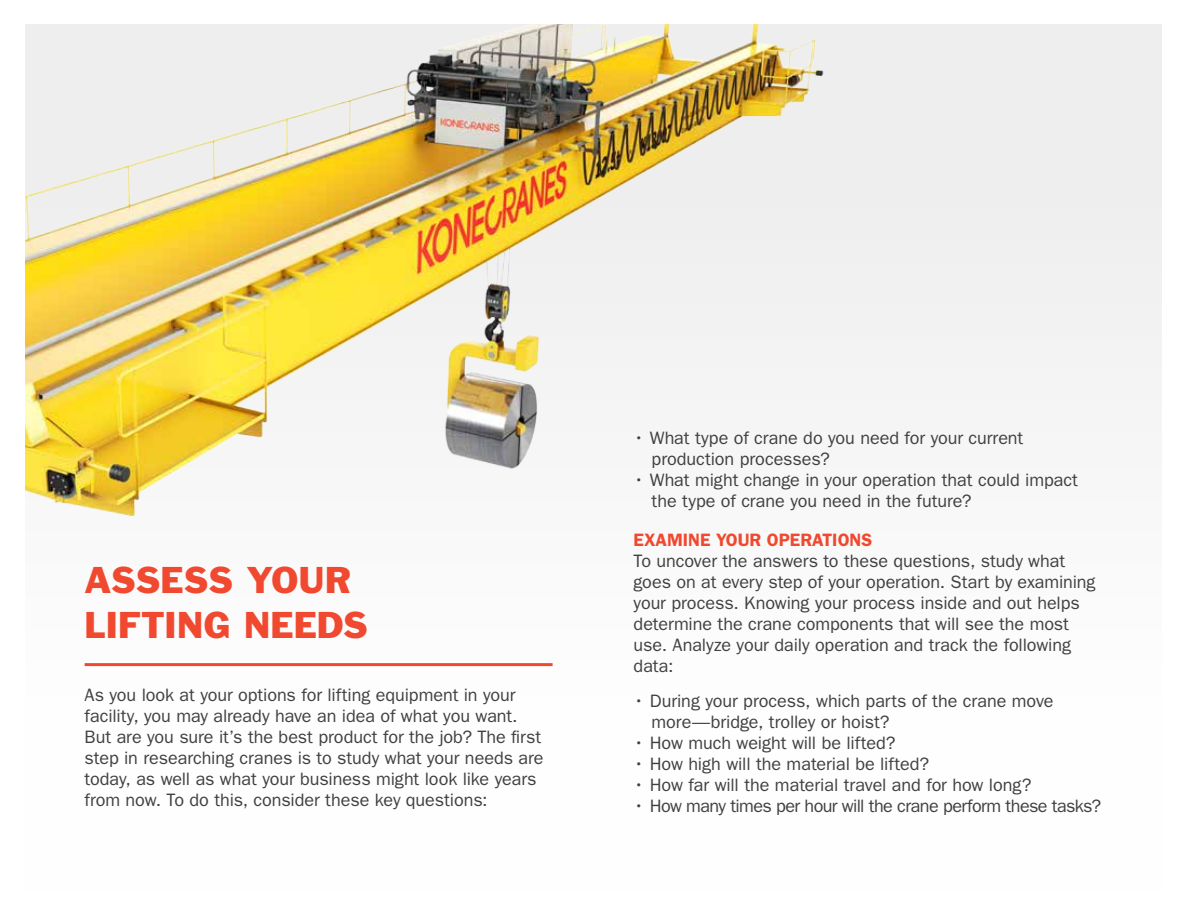
<style>
.page{position:relative;width:1188px;height:918px;background:#fff}
.page>*{position:absolute;margin:0;border:0;box-sizing:border-box;transform-origin:0 0}
.t1{font:34.5px/45px "Franklin Gothic Std";letter-spacing:-.005em;color:#f0492f}
.t2{font:18px/21px "ITC Franklin Gothic Std";letter-spacing:-.005em;color:#404042}
.t3{font:18px "ITC Franklin Gothic Std";letter-spacing:-.035em;color:#404042}
.t4{font:600 18px "ITC Franklin Gothic Std";color:#f0492f}
</style>
<div class="page">
<div style="left:26px;top:25px;width:1136px;height:868px;background:linear-gradient(to right,#fff,#f7f7f8)"></div>
<img style="left:26px;top:25px;width:842px;height:609px">
<hr style="left:85px;top:663px;width:468px;height:3px;background:#f0492f">
<h1 class="t1" style="left:85px;top:557px;width:285px">ASSESS YOUR<br>LIFTING NEEDS</h1>
<p class="t2" style="left:85px;top:685px;width:460px">As you look at your options for lifting equipment in your facility, you may already have an idea of what you want.<br>But are you sure it’s the best product for the job? The first step in researching cranes is to study what your needs are today, as well as what your business might look like years from now. To do this, consider these key questions:</p>
<p class="t2" style="left:652px;top:428px;width:373px;text-indent:-18px">• What type of crane do you need for your current production processes?</p>
<p class="t2" style="left:652px;top:470px;width:428px;text-indent:-18px">• What might change in your operation that could impact the type of crane you need in the future?</p>
<p class="t4" style="left:634px;top:530px;width:240px">EXAMINE YOUR OPERATIONS</p>
<p class="t2" style="left:634px;top:551px;width:464px">To uncover the answers to these questions, study what goes on at every step of your operation. Start by examining your process. Knowing your process inside and out helps determine the crane components that will see the most use. Analyze your daily operation and track the following data:</p>
<p class="t2" style="left:652px;top:690px;width:404px;text-indent:-18px">• During your process, which parts of the crane move more—bridge, trolley or hoist?</p>
<p class="t2" style="left:634px;top:732px;width:263px">• How much weight will be lifted?</p>
<p class="t2" style="left:634px;top:753px;width:297px">• How high will the material be lifted?</p>
<p class="t2" style="left:634px;top:774px;width:399px">• How far will the material travel and for how long?</p>
<p class="t3" style="left:634px;top:795px;width:469px">• How many times per hour will the crane perform these tasks?</p>
</div>
